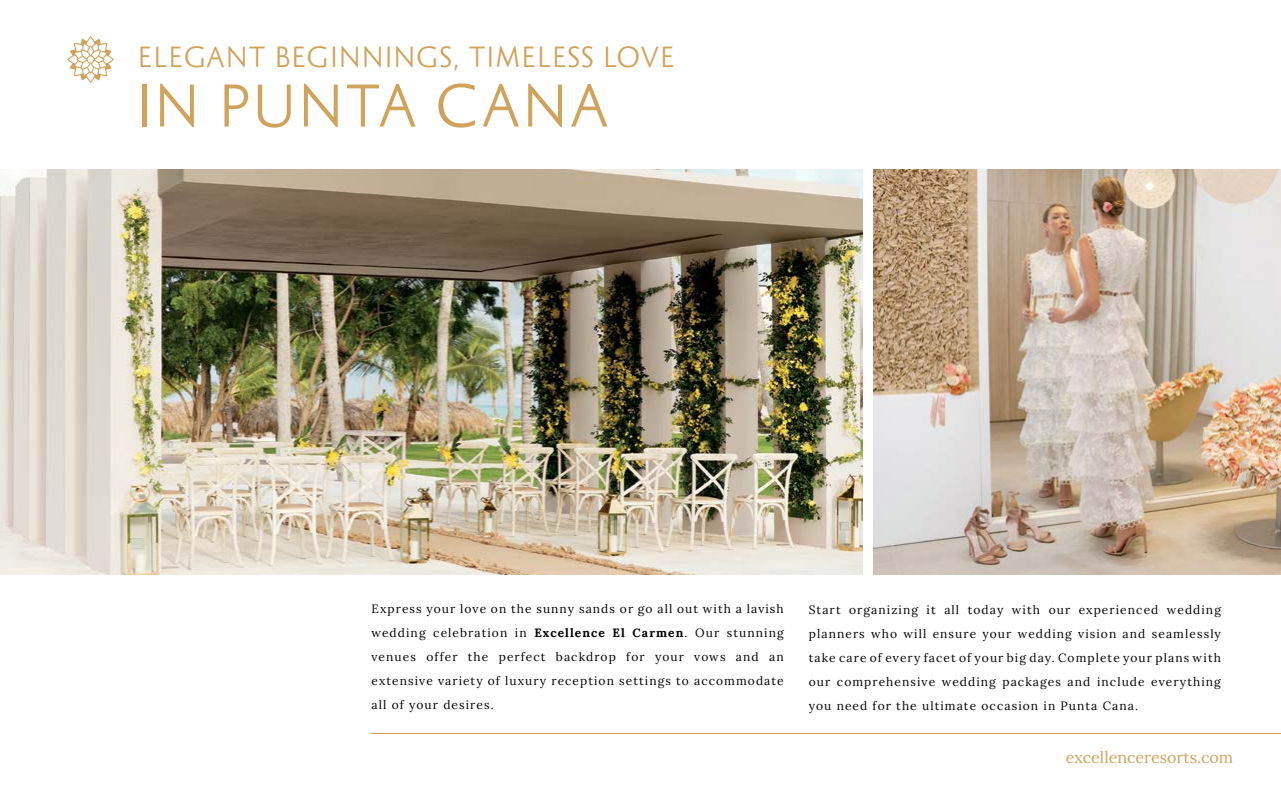
<style>
.page{position:relative;width:1281px;height:800px;background:#fff}
.page>*{position:absolute;margin:0;border:0;box-sizing:border-box;transform-origin:0 0}
.t1{font:60px "Garda Titling Three";letter-spacing:.03em;color:#d0a35c}
.t2{font:29px "Garda Titling Three";letter-spacing:.03em;color:#d0a35c}
.t3{font:16px "Lora";color:#d0a35c}
.t4{font:12px/24px "Lora";letter-spacing:.09em;color:#000;text-align:justify}
.s1{font-weight:700}
</style>
<div class="page">
<img style="left:0;top:169px;width:862px;height:406px">
<img style="left:873px;top:169px;width:407px;height:406px">
<hr style="left:371px;top:734px;width:909px;height:1px;background:#d0a35c">
<svg style="left:67px;top:36px;width:47px;height:47px"></svg>
<h2 class="t2" style="left:138px;top:40px;width:538px">ELEGANT BEGINNINGS, TIMELESS LOVE</h2>
<h1 class="t1" style="left:136px;top:70px;width:474px">IN PUNTA CANA</h1>
<p class="t4" style="left:371px;top:596px;width:413px">Express your love on the sunny sands or go all out with a lavish wedding celebration in <span class="s1">Excellence El Carmen</span>. Our stunning venues offer the perfect backdrop for your vows and an extensive variety of luxury reception settings to accommodate all of your desires.</p>
<p class="t4" style="left:808px;top:597px;width:413px">Start organizing it all today with our experienced wedding planners who will ensure your wedding vision and seamlessly take care of every facet of your big day. Complete your plans with our comprehensive wedding packages and include everything you need for the ultimate occasion in Punta Cana.</p>
<h3 class="t3" style="left:1065px;top:745px;width:169px">excellenceresorts.com</h3>
</div>
